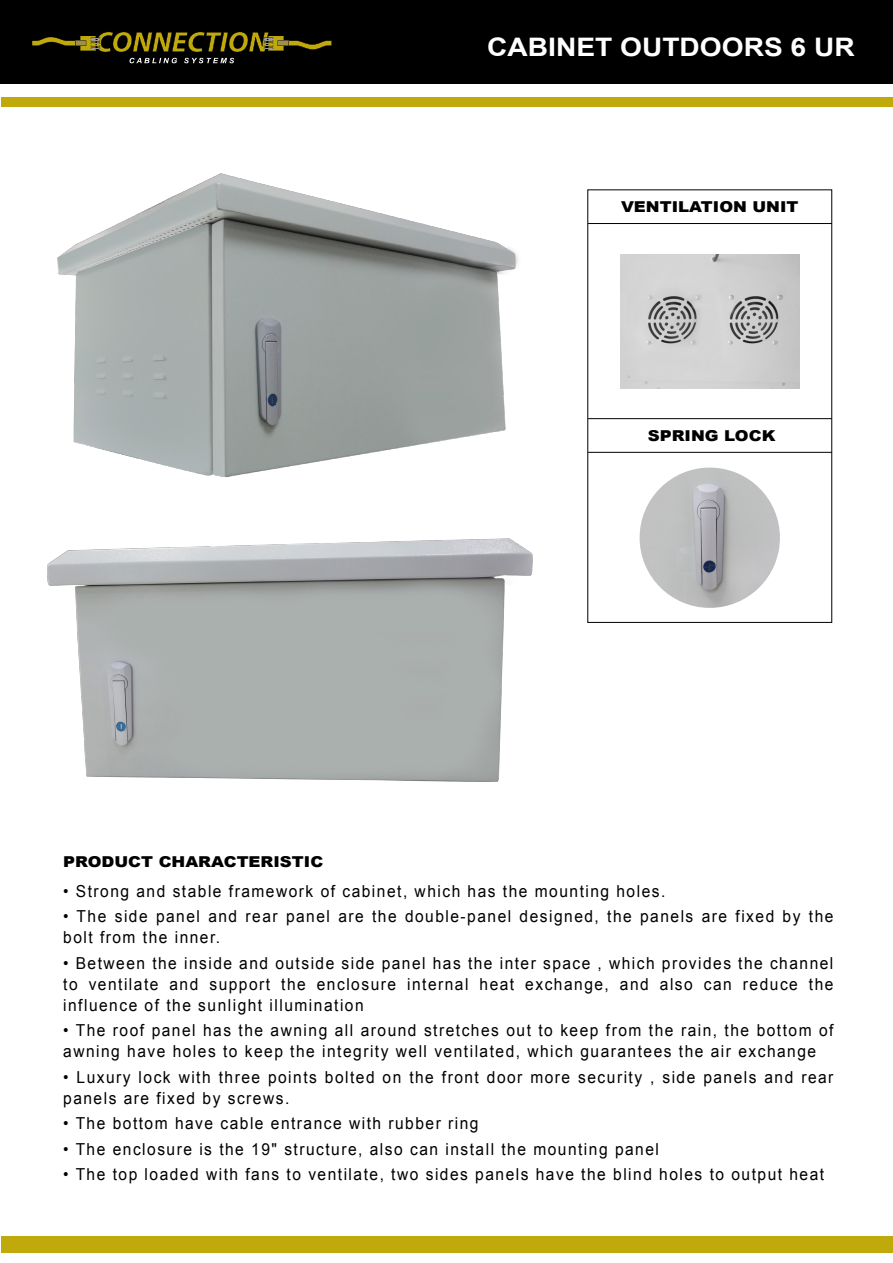
<style>
.page{position:relative;width:893px;height:1263px;background:#fff}
.page>*{position:absolute;margin:0;border:0;box-sizing:border-box;transform-origin:0 0}
.t1{font:700 25.5px "Arial";color:#fff;scale:1.1 1}
.t2{font:16.5px/21px "Arial";letter-spacing:.095em;color:#000;scale:.94 1}
.t3{font:900 15px "Arial";color:#000;scale:1.11 1}
</style>
<div class="page">
<div style="left:0;top:0;width:893px;height:84px;background:#000"></div>
<div style="left:1px;top:97px;width:892px;height:10px;background:#c0aa0b"></div>
<div style="left:1px;top:1236px;width:892px;height:16px;background:#c0aa0b"></div>
<img style="left:621px;top:254px;width:178px;height:134px">
<svg style="left:32px;top:32px;width:300px;height:20px"></svg>
<svg style="left:130px;top:58px;width:47px;height:5px"></svg>
<svg style="left:184px;top:58px;width:50px;height:5px"></svg>
<img style="left:47px;top:538px;width:485px;height:244px">
<img style="left:57px;top:173px;width:461px;height:304px">
<img style="left:639px;top:468px;width:141px;height:140px;border-radius:70px">
<hr style="left:588px;top:418px;width:244px;height:1px;background:#000">
<hr style="left:588px;top:452px;width:244px;height:1px;background:#000">
<hr style="left:588px;top:223px;width:244px;height:1px;background:#000">
<h1 class="t1" style="left:487px;top:30px;width:336px">CABINET OUTDOORS 6 UR</h1>
<p class="t3" style="left:621px;top:196px;width:161px">VENTILATION UNIT</p>
<p class="t3" style="left:63px;top:851px;width:236px">PRODUCT CHARACTERISTIC</p>
<p class="t3" style="left:648px;top:425px;width:117px">SPRING LOCK</p>
<p class="t2" style="left:63px;top:881px;width:642px">• Strong and stable framework of cabinet, which has the mounting holes.</p>
<p class="t2" style="left:63px;top:906px;width:821px">• The side panel and rear panel are the double-panel designed, the panels are fixed by the bolt from the inner.</p>
<p class="t2" style="left:63px;top:953px;width:821px;text-align:justify">• Between the inside and outside side panel has the inter space , which provides the channel to ventilate and support the enclosure internal heat exchange, and also can reduce the influence of the sunlight illumination</p>
<p class="t2" style="left:63px;top:1020px;width:821px">• The roof panel has the awning all around stretches out to keep from the rain, the bottom of awning have holes to keep the integrity well ventilated, which guarantees the air exchange</p>
<p class="t2" style="left:63px;top:1067px;width:821px">• Luxury lock with three points bolted on the front door more security , side panels and rear panels are fixed by screws.</p>
<p class="t2" style="left:63px;top:1113px;width:443px">• The bottom have cable entrance with rubber ring</p>
<p class="t2" style="left:63px;top:1139px;width:635px">• The enclosure is the 19" structure, also can install the mounting panel</p>
<p class="t2" style="left:63px;top:1164px;width:811px">• The top loaded with fans to ventilate, two sides panels have the blind holes to output heat</p>
</div>
